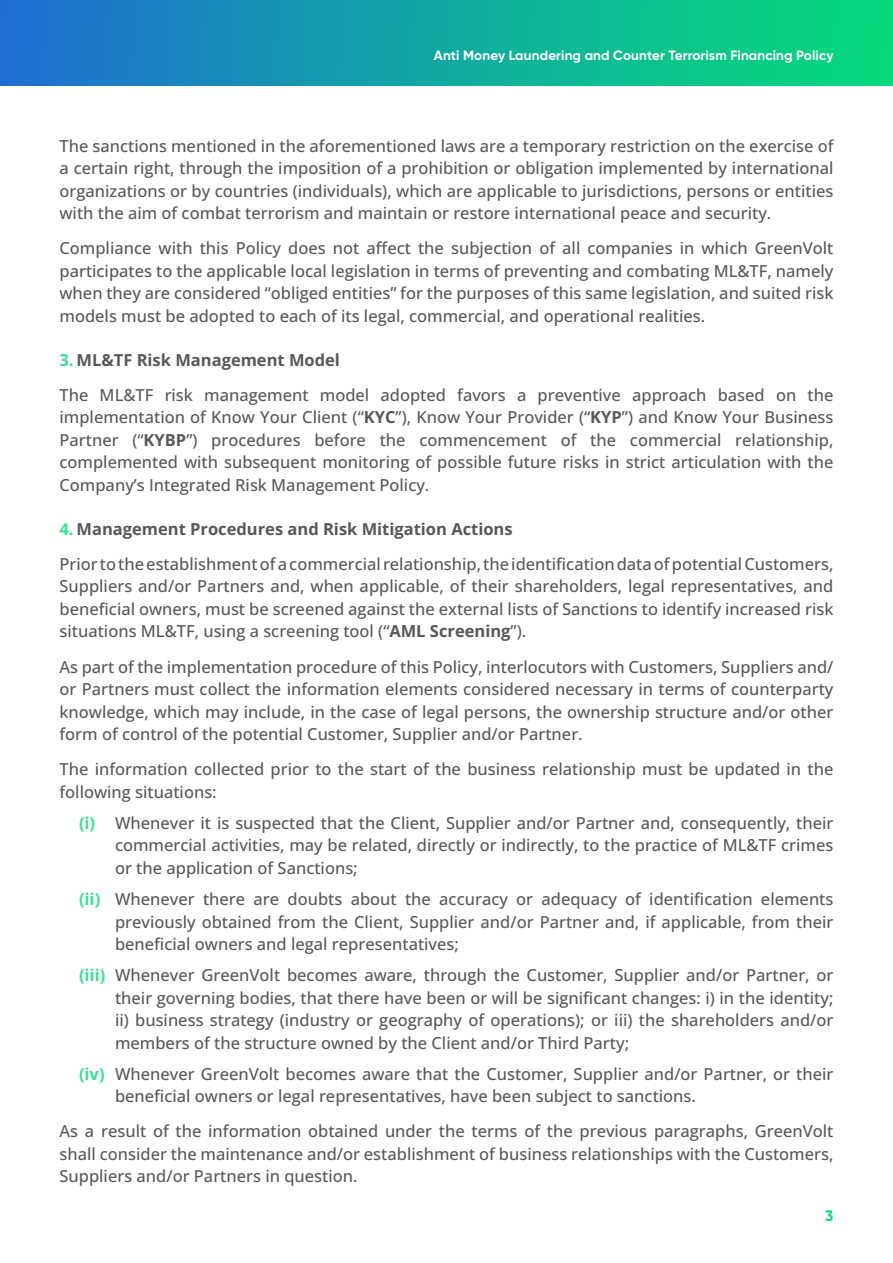
<style>
.page{position:relative;width:893px;height:1263px;background:#fff}
.page>*{position:absolute;margin:0;border:0;box-sizing:border-box;transform-origin:0 0}
.Texto{font:500 16.5px/22.5px "Open Sans";color:#57585a;text-align:justify}
.t1{font:700 16.5px "Open Sans";color:#57585a}
.t2{font:700 15px "Gilroy";color:#05db79}
.t3{font:700 13.5px "Gilroy";letter-spacing:.01em;color:#fff}
.s1{color:#37e294}
.s2{font-weight:700}
.s3{font-weight:700;color:#37e294}
</style>
<div class="page">
<div style="left:0;top:0;width:893px;height:85px;background:linear-gradient(to right,#1f70d1,#04df76)"></div>
<p class="t3" style="left:434px;top:46px;width:401px">Anti Money Laundering and Counter Terrorism Financing Policy</p>
<p class="Texto" style="left:60px;top:134px;width:775px">The sanctions mentioned in the aforementioned laws are a temporary restriction on the exercise of a certain right, through the imposition of a prohibition or obligation implemented by international organizations or by countries (individuals), which are applicable to jurisdictions, persons or entities with the aim of combat terrorism and maintain or restore international peace and security.</p>
<p class="Texto" style="left:60px;top:237px;width:775px">Compliance with this Policy does not affect the subjection of all companies in which GreenVolt participates to the applicable local legislation in terms of preventing and combating ML&amp;TF, namely when they are considered “obliged entities” for the purposes of this same legislation, and suited risk models must be adopted to each of its legal, commercial, and operational realities.</p>
<p class="t1" style="left:60px;top:348px;width:282px"><span class="s1">3.</span> ML&amp;TF Risk Management Model</p>
<p class="Texto" style="left:60px;top:383px;width:775px">The ML&amp;TF risk management model adopted favors a preventive approach based on the implementation of Know Your Client (“<span class="s2">KYC</span>”), Know Your Provider (“<span class="s2">KYP</span>”) and Know Your Business Partner (“<span class="s2">KYBP</span>”) procedures before the commencement of the commercial relationship, complemented with subsequent monitoring of possible future risks in strict articulation with the Company’s Integrated Risk Management Policy.</p>
<p class="t1" style="left:60px;top:517px;width:455px"><span class="s1">4.</span> Management Procedures and Risk Mitigation Actions</p>
<p class="Texto" style="left:60px;top:552px;width:775px">Prior to the establishment of a commercial relationship, the identification data of potential Customers, Suppliers and/or Partners and, when applicable, of their shareholders, legal representatives, and beneficial owners, must be screened against the external lists of Sanctions to identify increased risk situations ML&amp;TF, using a screening tool (“<span class="s2">AML Screening</span>”).</p>
<p class="Texto" style="left:60px;top:655px;width:775px">As part of the implementation procedure of this Policy, interlocutors with Customers, Suppliers and/ or Partners must collect the information elements considered necessary in terms of counterparty knowledge, which may include, in the case of legal persons, the ownership structure and/or other form of control of the potential Customer, Supplier and/or Partner.</p>
<p class="Texto" style="left:60px;top:758px;width:775px">The information collected prior to the start of the business relationship must be updated in the following situations:</p>
<p class="Texto" style="left:115px;top:811px;width:720px;text-indent:-36px"><span class="s3">(i)</span> Whenever it is suspected that the Client, Supplier and/or Partner and, consequently, their commercial activities, may be related, directly or indirectly, to the practice of ML&amp;TF crimes or the application of Sanctions;</p>
<p class="Texto" style="left:115px;top:887px;width:720px;text-indent:-36px"><span class="s3">(ii)</span> Whenever there are doubts about the accuracy or adequacy of identification elements previously obtained from the Client, Supplier and/or Partner and, if applicable, from their beneficial owners and legal representatives;</p>
<p class="Texto" style="left:115px;top:963px;width:720px;text-indent:-36px"><span class="s3">(iii)</span> Whenever GreenVolt becomes aware, through the Customer, Supplier and/or Partner, or their governing bodies, that there have been or will be significant changes: i) in the identity; ii) business strategy (industry or geography of operations); or iii) the shareholders and/or members of the structure owned by the Client and/or Third Party;</p>
<p class="Texto" style="left:115px;top:1062px;width:720px;text-indent:-36px"><span class="s3">(iv)</span> Whenever GreenVolt becomes aware that the Customer, Supplier and/or Partner, or their beneficial owners or legal representatives, have been subject to sanctions.</p>
<p class="Texto" style="left:60px;top:1119px;width:775px">As a result of the information obtained under the terms of the previous paragraphs, GreenVolt shall consider the maintenance and/or establishment of business relationships with the Customers, Suppliers and/or Partners in question.</p>
<p class="t2" style="left:825px;top:1206px;width:10px">3</p>
</div>
